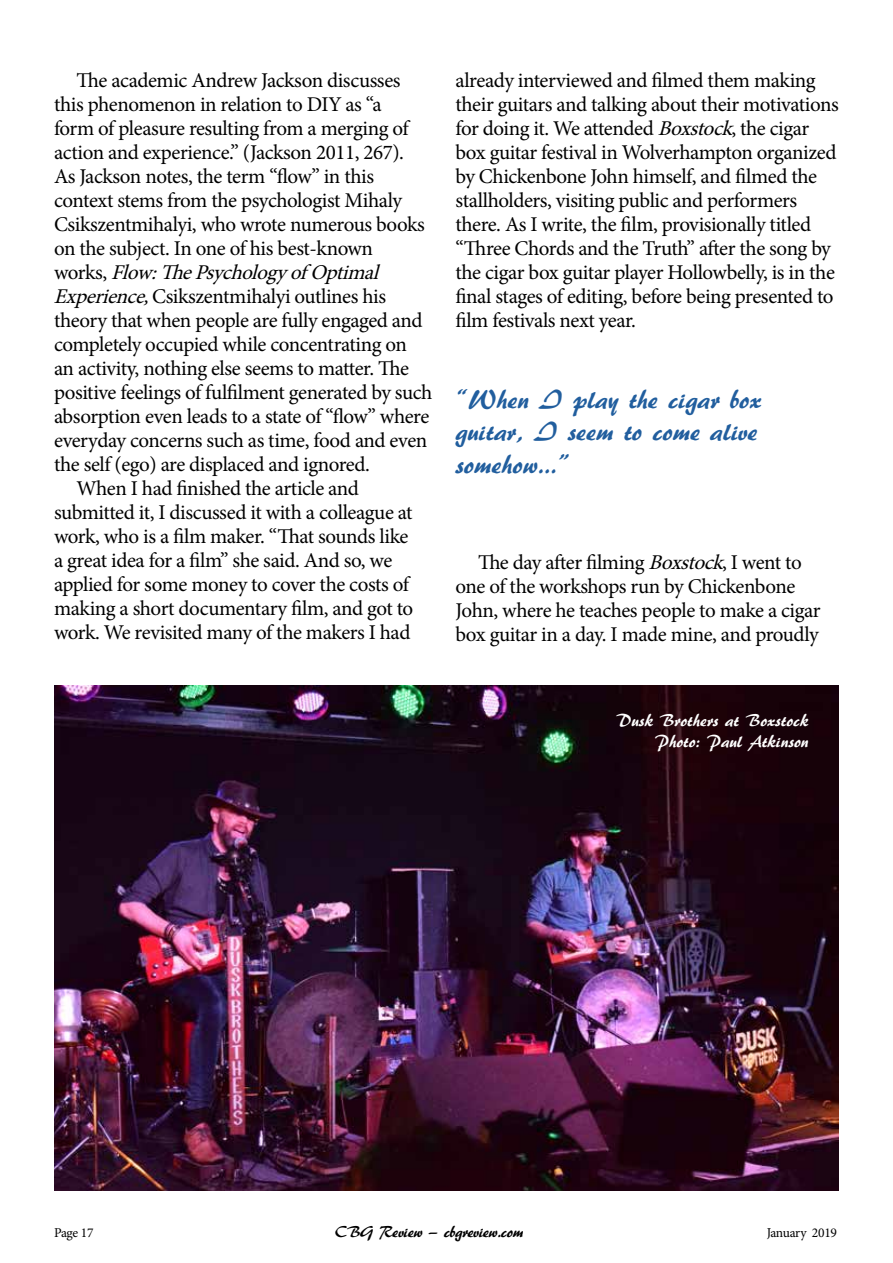
<style>
.page{position:relative;width:893px;height:1263px;background:#fff}
.page>*{position:absolute;margin:0;border:0;box-sizing:border-box;transform-origin:0 0}
.t1{font:27px/32.4px "ARBERKLEY";color:#215e9e}
.t2{font:21px/24px "Minion Pro";letter-spacing:-.025em;color:#000}
.t3{font:italic 21px "Minion Pro";color:#000}
.t4{font:18px/21.6px "ARBERKLEY";color:#fff;text-align:right}
.t5{font:16.5px "ARBERKLEY";letter-spacing:-.02em;color:#000}
.t6{font:13.5px "Minion Pro";letter-spacing:-.025em;color:#000}
.s1{font-style:normal}
.s2{font-style:italic}
</style>
<div class="page">
<img style="left:54px;top:686px;width:785px;height:505px">
<p class="t2" style="left:76px;top:69px;width:326px">The academic Andrew Jackson discusses</p>
<p class="t2" style="left:54px;top:93px;width:329px">this phenomenon in relation to DIY as “a</p>
<p class="t2" style="left:54px;top:117px;width:356px">form of pleasure resulting from a merging of</p>
<p class="t2" style="left:54px;top:141px;width:352px">action and experience.” (Jackson 2011, 267).</p>
<p class="t2" style="left:54px;top:165px;width:322px">As Jackson notes, the term “flow” in this</p>
<p class="t2" style="left:54px;top:189px;width:350px">context stems from the psychologist Mihaly</p>
<p class="t2" style="left:54px;top:213px;width:372px">Csikszentmihalyi, who wrote numerous books</p>
<p class="t2" style="left:54px;top:237px;width:321px">on the subject. In one of his best-known</p>
<p class="t3" style="left:54px;top:258px;width:333px"><span class="s1">w o r k s ,</span> Flow:ThePsychologyof Optimal</p>
<p class="t2" style="left:54px;top:285px;width:334px"><span class="s2">Experience,</span>Csikszentmihalyi outlines his</p>
<p class="t2" style="left:54px;top:309px;width:370px">theory that when people are fully engaged and</p>
<p class="t2" style="left:54px;top:333px;width:354px">completely occupied while concentrating on</p>
<p class="t2" style="left:54px;top:357px;width:356px">an activity, nothing else seems to matter. The</p>
<p class="t2" style="left:54px;top:381px;width:380px">positive feelings of fulfilment generated by such</p>
<p class="t2" style="left:54px;top:405px;width:377px">absorption even leads to a state of “flow” where</p>
<p class="t2" style="left:54px;top:429px;width:375px">everyday concerns such as time, food and even</p>
<p class="t2" style="left:54px;top:453px;width:317px">the self (ego) are displaced and ignored.</p>
<p class="t2" style="left:76px;top:477px;width:284px">When I had finished the article and</p>
<p class="t2" style="left:54px;top:501px;width:360px">submitted it, I discussed it with a colleague at</p>
<p class="t2" style="left:54px;top:525px;width:356px">work, who is a film maker. “That sounds like</p>
<p class="t2" style="left:54px;top:549px;width:340px">a great idea for a film” she said. And so, we</p>
<p class="t2" style="left:54px;top:573px;width:357px">applied for some money to cover the costs of</p>
<p class="t2" style="left:54px;top:597px;width:361px">making a short documentary film, and got to</p>
<p class="t2" style="left:54px;top:621px;width:358px">work. We revisited many of the makers I had</p>
<p class="t2" style="left:455px;top:69px;width:385px">already interviewed and filmed them making their guitars and talking about their motivations for doing it. We attended <span class="s2">Boxstock</span>, the cigar box guitar festival in Wolverhampton organized by Chickenbone John himself, and filmed the stallholders, visiting public and performers there. As I write, the film, provisionally titled “Three Chords and the Truth” after the song by the cigar box guitar player Hollowbelly, is in the final stages of editing, before being presented to film festivals next year.</p>
<p class="t1" style="left:455px;top:383px;width:308px">“When I play the cigar box guitar, I seem to come alive somehow...”</p>
<p class="t2" style="left:455px;top:550px;width:367px;text-indent:22px">The day after filming <span class="s2">Boxstock</span>, I went to one of the workshops run by Chickenbone John, where he teaches people to make a cigar box guitar in a day. I made mine, and proudly</p>
<p class="t4" style="left:616px;top:709px;width:194px">Dusk Brothers at Boxstock<br>Photo: Paul Atkinson</p>
<p class="t4" style="left:572px;top:736px;width:237px">Dusk Brothers at Boxstock 2018</p>
<p class="t6" style="left:54px;top:1223px;width:41px">Page 17</p>
<p class="t5" style="left:335px;top:1221px;width:189px">CBG Review — cbgreview.com</p>
<p class="t6" style="left:767px;top:1223px;width:72px">January 2019</p>
</div>
